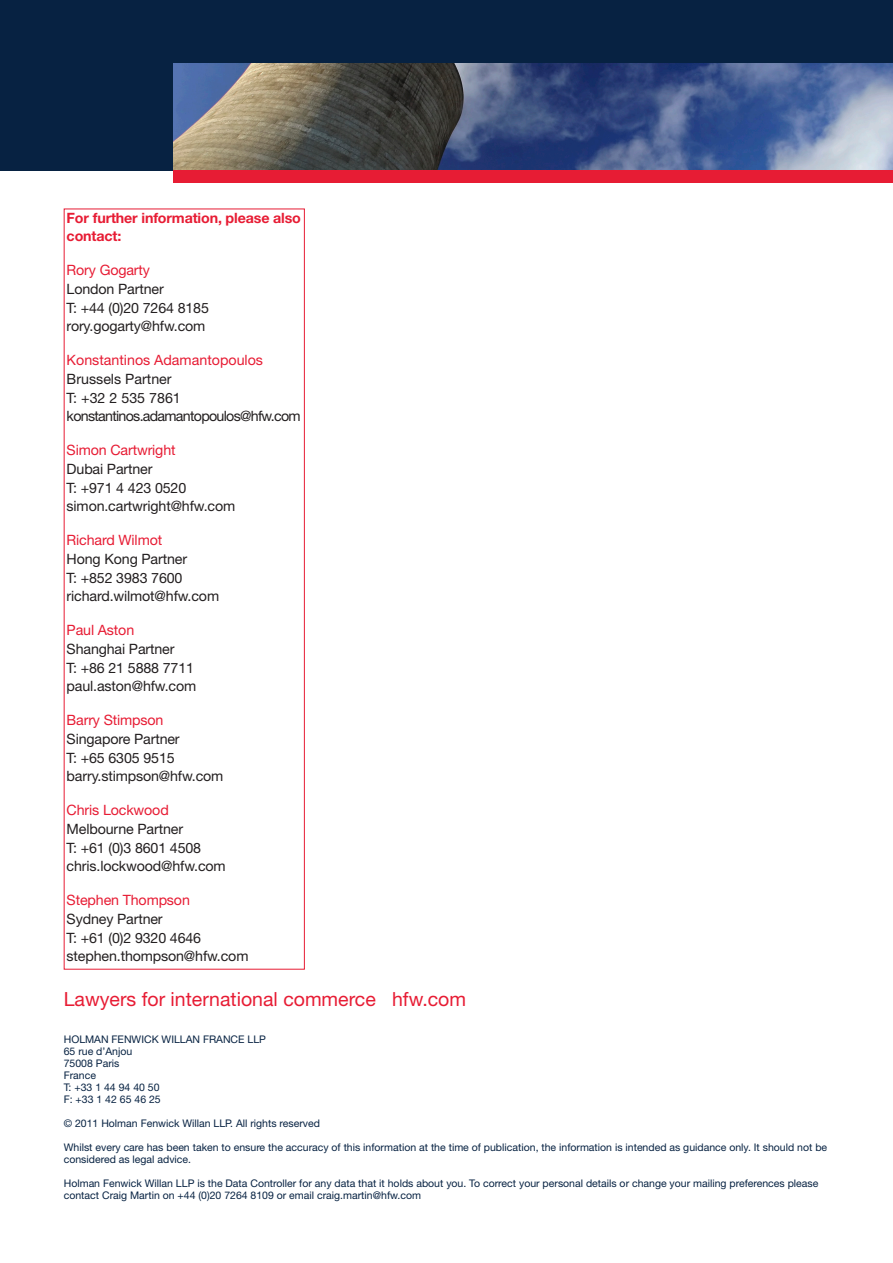
<style>
.page{position:relative;width:893px;height:1263px;background:#fff}
.page>*{position:absolute;margin:0;border:0;box-sizing:border-box;transform-origin:0 0}
.hfw_com_strapline{font:19.5px "Helvetica Neue LT";color:#e71c34}
.Body_Copy{font:14.25px/18.8px "Helvetica Neue LT";letter-spacing:-.01em;color:#231f20}
.Body_Copy-2{font:14.25px/18.8px "Helvetica Neue LT";letter-spacing:-.01em;color:#e71c34}
.Body_Copy-3{font:14.25px/18.8px "Helvetica Neue LT";letter-spacing:-.05em;color:#231f20}
.Body_Copy-4{font:700 14.25px/18.8px "Helvetica Neue LT";letter-spacing:-.01em;color:#e71c34}
.t1{font:10.5px/12px "Helvetica Neue LT";color:#072242}
.s1{color:#231f20}
</style>
<div class="page">
<div style="left:0;top:0;width:893px;height:170px;background:#072242"></div>
<img style="left:174px;top:64px;width:719px;height:106px">
<div style="left:174px;top:170px;width:719px;height:13px;background:#e71c34"></div>
<div style="left:64px;top:209px;width:241px;height:760px;border:1px solid #e71c34"></div>
<p class="Body_Copy-4" style="left:67px;top:208px;width:236px">For further information, please also contact:</p>
<p class="Body_Copy-2" style="left:67px;top:260px;width:85px">Rory Gogarty</p>
<p class="Body_Copy" style="left:67px;top:279px;width:99px">London Partner</p>
<p class="Body_Copy" style="left:67px;top:298px;width:144px">T: +44 (0)20 7264 8185</p>
<p class="Body_Copy" style="left:67px;top:317px;width:140px">rory.gogarty@hfw.com</p>
<p class="Body_Copy-2" style="left:67px;top:350px;width:198px">Konstantinos Adamantopoulos<br><span class="s1">Brussels Partner</span></p>
<p class="Body_Copy-3" style="left:67px;top:388px;width:235px">T: +32 2 535 7861 konstantinos.adamantopoulos@hfw.com</p>
<p class="Body_Copy-2" style="left:67px;top:440px;width:110px">Simon Cartwright</p>
<p class="Body_Copy" style="left:67px;top:459px;width:87px">Dubai Partner</p>
<p class="Body_Copy" style="left:67px;top:478px;width:170px">T: +971 4 423 0520 simon.cartwright@hfw.com</p>
<p class="Body_Copy-2" style="left:67px;top:530px;width:97px">Richard Wilmot</p>
<p class="Body_Copy" style="left:67px;top:549px;width:122px">Hong Kong Partner</p>
<p class="Body_Copy" style="left:67px;top:568px;width:154px">T: +852 3983 7600 richard.wilmot@hfw.com</p>
<p class="Body_Copy-2" style="left:67px;top:620px;width:69px">Paul Aston</p>
<p class="Body_Copy" style="left:67px;top:639px;width:109px">Shanghai Partner</p>
<p class="Body_Copy" style="left:67px;top:658px;width:131px">T: +86 21 5888 7711 paul.aston@hfw.com</p>
<p class="Body_Copy-2" style="left:67px;top:710px;width:98px">Barry Stimpson</p>
<p class="Body_Copy" style="left:67px;top:729px;width:115px">Singapore Partner</p>
<p class="Body_Copy" style="left:67px;top:748px;width:158px">T: +65 6305 9515 barry.stimpson@hfw.com</p>
<p class="Body_Copy-2" style="left:67px;top:800px;width:104px">Chris Lockwood</p>
<p class="Body_Copy" style="left:67px;top:819px;width:118px">Melbourne Partner</p>
<p class="Body_Copy" style="left:67px;top:838px;width:161px">T: +61 (0)3 8601 4508 chris.lockwood@hfw.com</p>
<p class="Body_Copy-2" style="left:67px;top:890px;width:125px">Stephen Thompson</p>
<p class="Body_Copy" style="left:67px;top:909px;width:98px">Sydney Partner</p>
<p class="Body_Copy" style="left:67px;top:928px;width:183px">T: +61 (0)2 9320 4646 stephen.thompson@hfw.com</p>
<p class="hfw_com_strapline" style="left:64px;top:988px;width:404px">Lawyers for international commerce hfw.com</p>
<p class="t1" style="left:64px;top:1033px;width:204px">HOLMAN FENWICK WILLAN FRANCE LLP</p>
<p class="t1" style="left:64px;top:1045px;width:70px">65 rue d’Anjou</p>
<p class="t1" style="left:64px;top:1057px;width:57px">75008 Paris</p>
<p class="t1" style="left:64px;top:1069px;width:34px">France</p>
<p class="t1" style="left:64px;top:1081px;width:97px">T: +33 1 44 94 40 50</p>
<p class="t1" style="left:64px;top:1093px;width:98px">F: +33 1 42 65 46 25</p>
<p class="t1" style="left:64px;top:1117px;width:258px">© 2011 Holman Fenwick Willan LLP. All rights reserved</p>
<p class="t1" style="left:64px;top:1141px;width:765px">Whilst every care has been taken to ensure the accuracy of this information at the time of publication, the information is intended as guidance only. It should not be considered as legal advice.</p>
<p class="t1" style="left:64px;top:1177px;width:756px">Holman Fenwick Willan LLP is the Data Controller for any data that it holds about you. To correct your personal details or change your mailing preferences please contact Craig Martin on +44 (0)20 7264 8109 or email craig.martin@hfw.com</p>
</div>
